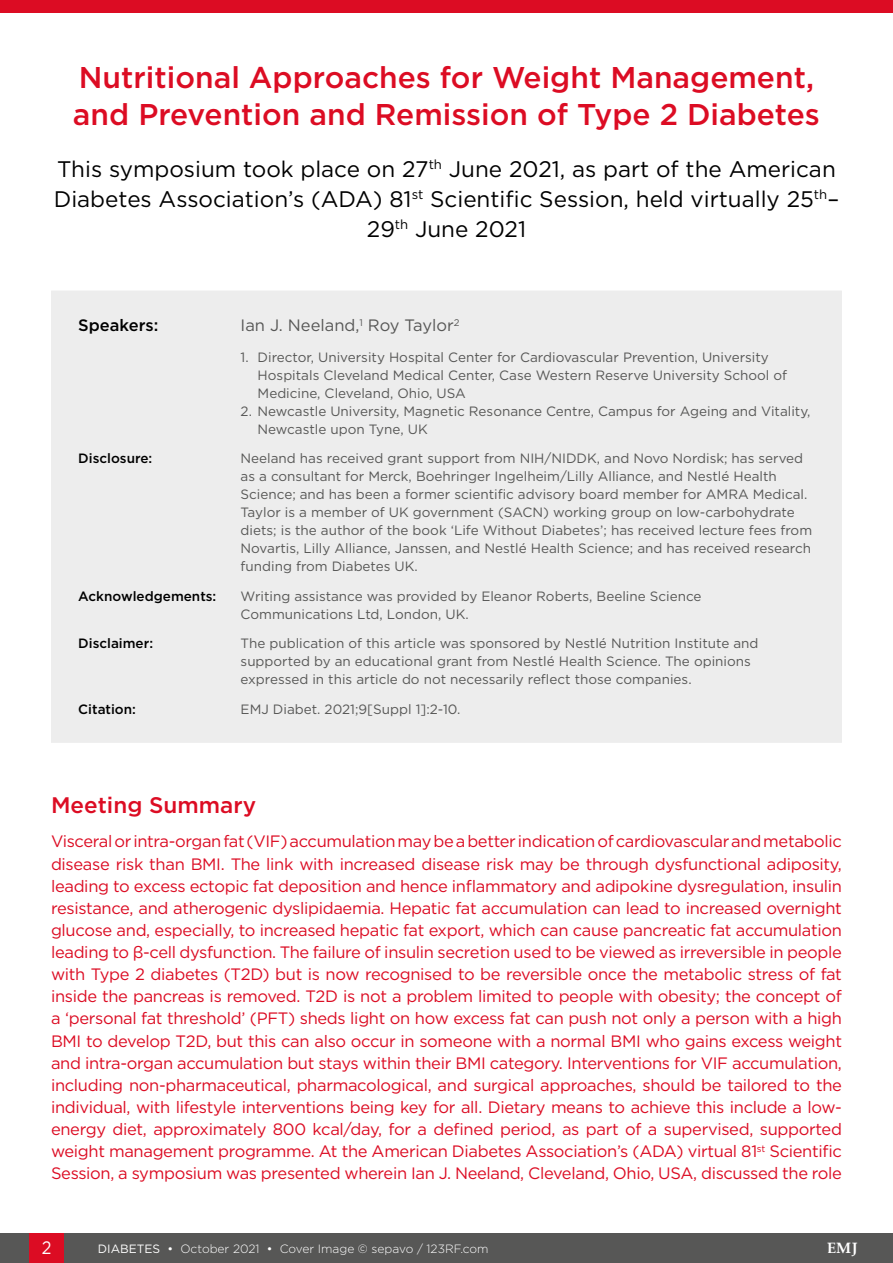
<style>
.page{position:relative;width:893px;height:1263px;background:#fff}
.page>*{position:absolute;margin:0;border:0;box-sizing:border-box;transform-origin:0 0}
.Symposium_Title{font:500 30px/37.5px "Gotham";color:#dc0c23}
.Symposium_Subtitle{font:22.5px/30px "Gotham";color:#000;text-align:center}
.Meeting_Summary_Head{font:500 22.5px "Gotham";color:#dc0c23}
.t1{font:18px "Gotham";color:#fff;scale:.9 1}
.Meeting_Summary_Body{font:16.5px/22px "Gotham";letter-spacing:-.02em;color:#dc0c23;text-align:justify}
.t2{font:16.5px "Gotham";color:#575756}
.t3{font:500 16.5px "Gotham";color:#000}
.t4{font:700 15px "Palatino Linotype";color:#fff}
.Symposium_Details_Bo{font:13.5px/18px "Gotham";color:#575756}
.Symposium_Details_He{font:500 13.5px "Gotham";color:#000}
.t5{font:300 12px "Gotham";color:#fff}
.s1{font-weight:400}
</style>
<div class="page">
<div style="left:0;top:1233px;width:893px;height:30px;background:#575756"></div>
<div style="left:30px;top:1233px;width:34px;height:30px;background:#dc0c23"></div>
<div style="left:0;top:0;width:893px;height:13px;background:#dc0c23"></div>
<div style="left:51px;top:291px;width:791px;height:452px;background:#ededed"></div>
<p class="Symposium_Title" style="left:73px;top:58px;width:748px">Nutritional Approaches for Weight Management, and Prevention and Remission of Type 2 Diabetes</p>
<p class="Symposium_Subtitle" style="left:54px;top:153px;width:787px">This symposium took place on 27<sup>th</sup> June 2021, as part of the American<br>Diabetes Association’s (ADA) 81<sup>st</sup> Scientific Session, held virtually 25<sup>th</sup>–<br>29<sup>th</sup> June 2021</p>
<p class="t3" style="left:78px;top:314px;width:82px">Speakers:</p>
<p class="t2" style="left:241px;top:315px;width:220px">Ian J. Neeland,<sup>1</sup> Roy Taylor<sup>2</sup></p>
<p class="Symposium_Details_Bo" style="left:258px;top:348px;width:531px;text-indent:-17px">1. Director, University Hospital Center for Cardiovascular Prevention, University<br>Hospitals Cleveland Medical Center, Case Western Reserve University School of<br>Medicine, Cleveland, Ohio, USA</p>
<p class="Symposium_Details_Bo" style="left:258px;top:402px;width:554px;text-indent:-17px">2. Newcastle University, Magnetic Resonance Centre, Campus for Ageing and Vitality,<br>Newcastle upon Tyne, UK</p>
<p class="Symposium_Details_He" style="left:78px;top:450px;width:76px">Disclosure:</p>
<p class="Symposium_Details_Bo" style="left:241px;top:449px;width:573px">Neeland has received grant support from NIH/NIDDK, and Novo Nordisk; has served as a consultant for Merck, Boehringer Ingelheim/Lilly Alliance, and Nestlé Health Science; and has been a former scientific advisory board member for AMRA Medical.<br>Taylor is a member of UK government (SACN) working group on low-carbohydrate diets; is the author of the book ‘Life Without Diabetes’; has received lecture fees from Novartis, Lilly Alliance, Janssen, and Nestlé Health Science; and has received research funding from Diabetes UK.</p>
<p class="Symposium_Details_He" style="left:78px;top:587px;width:140px">Acknowledgements:</p>
<p class="Symposium_Details_Bo" style="left:241px;top:587px;width:462px">Writing assistance was provided by Eleanor Roberts, Beeline Science<br>Communications Ltd, London, UK.</p>
<p class="Symposium_Details_He" style="left:78px;top:635px;width:76px">Disclaimer:</p>
<p class="Symposium_Details_Bo" style="left:241px;top:634px;width:519px">The publication of this article was sponsored by Nestlé Nutrition Institute and supported by an educational grant from Nestlé Health Science. The opinions expressed in this article do not necessarily reflect those companies.</p>
<p class="Symposium_Details_He" style="left:78px;top:700px;width:59px">Citation:</p>
<p class="Symposium_Details_Bo" style="left:241px;top:700px;width:221px">EMJ Diabet. 2021;9[Suppl 1]:2-10.</p>
<p class="Meeting_Summary_Head" style="left:51px;top:790px;width:207px">Meeting Summary</p>
<p class="Meeting_Summary_Body" style="left:51px;top:830px;width:792px">Visceral or intra-organ fat (VIF) accumulation may be a better indication of cardiovascular and metabolic disease risk than BMI. The link with increased disease risk may be through dysfunctional adiposity, leading to excess ectopic fat deposition and hence inflammatory and adipokine dysregulation, insulin resistance, and atherogenic dyslipidaemia. Hepatic fat accumulation can lead to increased overnight glucose and, especially, to increased hepatic fat export, which can cause pancreatic fat accumulation leading to β-cell dysfunction. The failure of insulin secretion used to be viewed as irreversible in people with Type 2 diabetes (T2D) but is now recognised to be reversible once the metabolic stress of fat inside the pancreas is removed. T2D is not a problem limited to people with obesity; the concept of a ‘personal fat threshold’ (PFT) sheds light on how excess fat can push not only a person with a high BMI to develop T2D, but this can also occur in someone with a normal BMI who gains excess weight and intra-organ accumulation but stays within their BMI category. Interventions for VIF accumulation, including non-pharmaceutical, pharmacological, and surgical approaches, should be tailored to the individual, with lifestyle interventions being key for all. Dietary means to achieve this include a low&shy;energy diet, approximately 800 kcal/day, for a defined period, as part of a supervised, supported weight management programme. At the American Diabetes Association’s (ADA) virtual 81<sup>st</sup> Scientific Session, a symposium was presented wherein Ian J. Neeland, Cleveland, Ohio, USA, discussed the role</p>
<p class="t1" style="left:42px;top:1236px;width:12px">2</p>
<p class="t5" style="left:98px;top:1241px;width:392px"><span class="s1">DIABETES •</span> October 2021 <span class="s1">•</span> Cover Image © sepavo / 123RF.com</p>
<p class="t4" style="left:827px;top:1238px;width:32px">EMJ</p>
</div>
